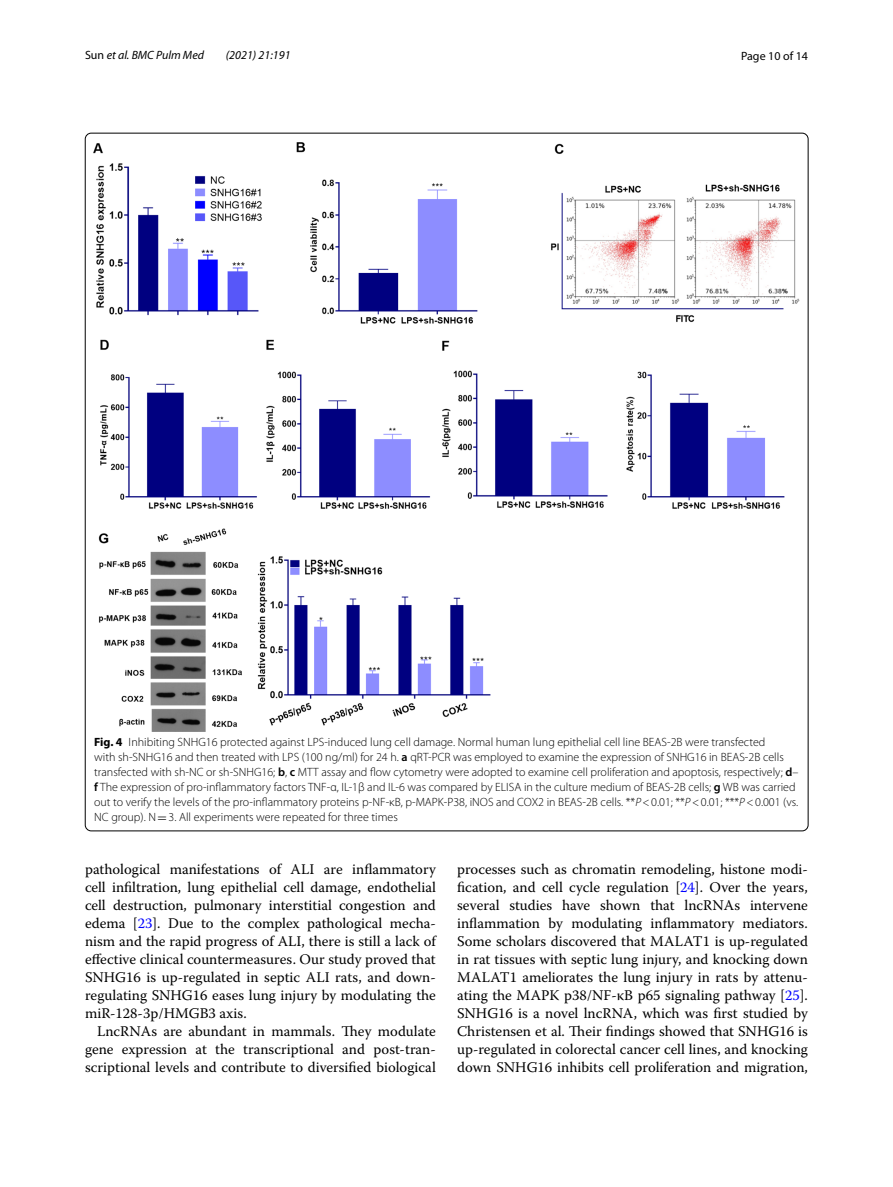
<style>
.page{position:relative;width:893px;height:1187px;background:#fff}
.page>*{position:absolute;margin:0;border:0;box-sizing:border-box;transform-origin:0 0}
.t1{font:14.7px/18px "Warnock Pro";color:#000;text-align:justify}
.t2{font:300 12px/15px "Myriad Pro";color:#000}
.t3{font:italic 12px "Myriad Pro";color:#000}
.t4{font:12px "Myriad Pro";color:#000}
.s1{font-style:normal}
.s2{font-weight:700}
.s3{font-weight:600}
.s4{font-style:italic}
.s5{font-family:"MTSY";font-weight:400}
.s6{color:#00f}
</style>
<div class="page">
<img style="left:94px;top:142px;width:706px;height:589px">
<p class="t3" style="left:85px;top:48px;width:121px"><span class="s1">Sun</span> et al. BMC Pulm Med</p>
<p class="t3" style="left:226px;top:48px;width:66px">(2021) 21:191</p>
<p class="t4" style="left:741px;top:48px;width:68px">Page 10 of 14</p>
<p class="t2" style="left:94px;top:735px;width:706px"><span class="s2">Fig. 4</span> Inhibiting SNHG16 protected against LPS-induced lung cell damage. Normal human lung epithelial cell line BEAS-2B were transfected<br>with sh-SNHG16 and then treated with LPS (100 ng/ml) for 24 h. <span class="s3">a</span> qRT-PCR was employed to examine the expression of SNHG16 in BEAS-2B cells transfected with sh-NC or sh-SNHG16; <span class="s3">b</span>, <span class="s3">c</span> MTT assay and flow cytometry were adopted to examine cell proliferation and apoptosis, respectively; <span class="s3">d</span>– <span class="s3">f</span> The expression of pro-inflammatory factors TNF-α, IL-1β and IL-6 was compared by ELISA in the culture medium of BEAS-2B cells; <span class="s3">g</span> WB was carried out to verify the levels of the pro-inflammatory proteins p-NF-κB, p-MAPK-P38, iNOS and COX2 in BEAS-2B cells. **<span class="s4">P</span>&lt;0.01; **<span class="s4">P</span>&lt;0.01; ***<span class="s4">P</span>&lt;0.001 (vs.<br>NC group). N<span class="s5">=</span>3. All experiments were repeated for three times</p>
<p class="t1" style="left:85px;top:860px;width:352px">pathological manifestations of ALI are inflammatory cell infiltration, lung epithelial cell damage, endothelial cell destruction, pulmonary interstitial congestion and edema [<span class="s6">23</span>]. Due to the complex pathological mecha&shy;nism and the rapid progress of ALI, there is still a lack of effective clinical countermeasures. Our study proved that SNHG16 is up-regulated in septic ALI rats, and down&shy;regulating SNHG16 eases lung injury by modulating the miR-128-3p/HMGB3 axis.</p>
<p class="t1" style="left:85px;top:1022px;width:352px;text-indent:12px">LncRNAs are abundant in mammals. They modulate gene expression at the transcriptional and post-tran&shy;scriptional levels and contribute to diversified biological</p>
<p class="t1" style="left:457px;top:860px;width:352px">processes such as chromatin remodeling, histone modi&shy;fication, and cell cycle regulation [<span class="s6">24</span>]. Over the years, several studies have shown that lncRNAs intervene inflammation by modulating inflammatory mediators.<br>Some scholars discovered that MALAT1 is up-regulated in rat tissues with septic lung injury, and knocking down MALAT1 ameliorates the lung injury in rats by attenu&shy;ating the MAPK p38/NF-κB p65 signaling pathway [<span class="s6">25</span>].<br>SNHG16 is a novel lncRNA, which was first studied by Christensen et al. Their findings showed that SNHG16 is up-regulated in colorectal cancer cell lines, and knocking down SNHG16 inhibits cell proliferation and migration,</p>
</div>
